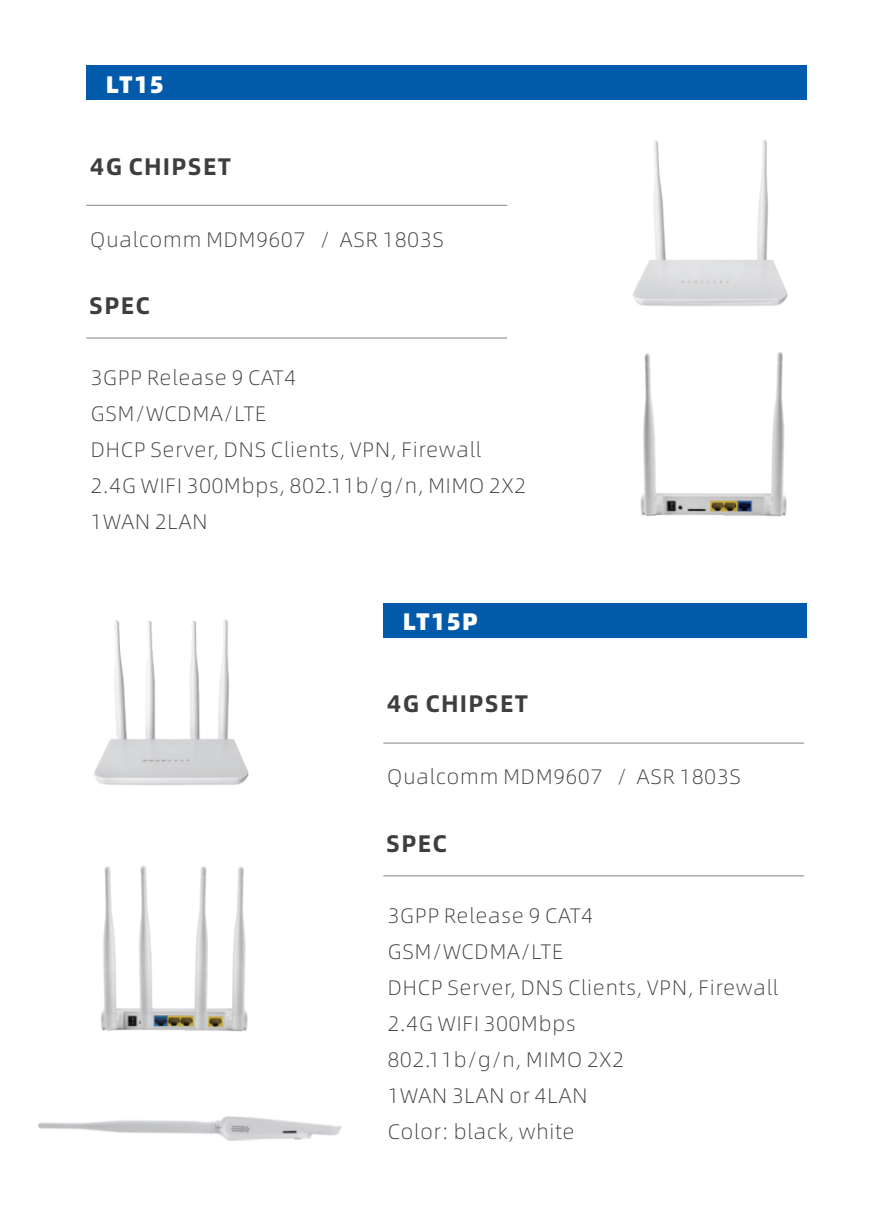
<style>
.page{position:relative;width:893px;height:1212px;background:#fff}
.page>*{position:absolute;margin:0;border:0;box-sizing:border-box;transform-origin:0 0}
.t1{font:700 24px "Alibaba Sans";letter-spacing:.05em;color:#3e3e3f}
.t2{font:900 24px "Alibaba Sans";letter-spacing:.05em;color:#fff}
.t3{font:300 21px/36px "Alibaba Sans";letter-spacing:.045em;color:#3e3e3f}
</style>
<div class="page">
<div style="left:86px;top:65px;width:720px;height:35px;background:#015aaa"></div>
<div style="left:383px;top:603px;width:423px;height:34px;background:#015aaa"></div>
<hr style="left:383px;top:743px;width:421px;height:1px;background:#808285">
<hr style="left:383px;top:875px;width:421px;height:1px;background:#808285">
<hr style="left:86px;top:205px;width:421px;height:1px;background:#808285">
<hr style="left:86px;top:338px;width:421px;height:1px;background:#808285">
<img style="left:633px;top:140px;width:155px;height:166px">
<img style="left:640px;top:352px;width:147px;height:165px">
<img style="left:94px;top:620px;width:155px;height:165px">
<img style="left:101px;top:866px;width:147px;height:166px">
<img style="left:38px;top:1116px;width:304px;height:25px">
<p class="t2" style="left:106px;top:65px;width:60px">LT15</p>
<p class="t1" style="left:90px;top:147px;width:142px">4G CHIPSET</p>
<p class="t3" style="left:90px;top:220px;width:355px">Qualcomm MDM9607 / ASR 1803S</p>
<p class="t1" style="left:89px;top:286px;width:62px">SPEC</p>
<p class="t3" style="left:91px;top:359px;width:437px">3GPP Release 9 CAT4<br>GSM/WCDMA/LTE<br>DHCP Server, DNS Clients, VPN, Firewall<br>2.4G WIFI 300Mbps, 802.11b/g/n, MIMO 2X2<br>1WAN 2LAN</p>
<p class="t2" style="left:403px;top:602px;width:77px">LT15P</p>
<p class="t1" style="left:387px;top:685px;width:142px">4G CHIPSET</p>
<p class="t3" style="left:387px;top:758px;width:355px">Qualcomm MDM9607 / ASR 1803S</p>
<p class="t1" style="left:386px;top:824px;width:62px">SPEC</p>
<p class="t3" style="left:388px;top:896px;width:392px">3GPP Release 9 CAT4<br>GSM/WCDMA/LTE<br>DHCP Server, DNS Clients, VPN, Firewall<br>2.4G WIFI 300Mbps<br>802.11b/g/n, MIMO 2X2<br>1WAN 3LAN or 4LAN<br>Color: black, white</p>
</div>
